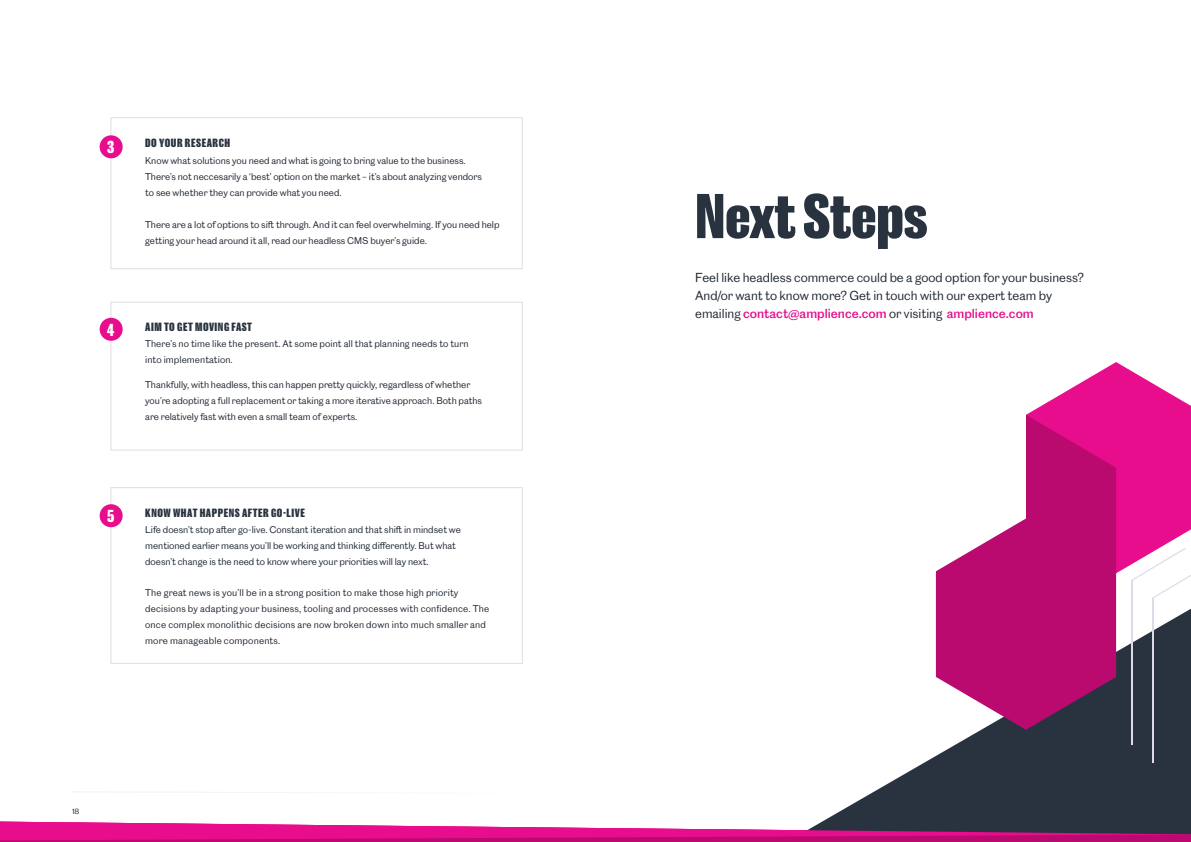
<style>
.page{position:relative;width:1191px;height:842px;background:#fff}
.page>*{position:absolute;margin:0;border:0;box-sizing:border-box;transform-origin:0 0}
.t1{font:700 expanded 58.1px "Caslon Doric Condensed";color:#29333f}
.t2{font:700 expanded 16px "Caslon Doric Condensed";color:#fff}
.t3{font:12px/18px "Caslon Doric";color:#1a222d}
.t4{font:700 expanded 11px "Caslon Doric Condensed";letter-spacing:.05em;color:#29333f}
.t5{font:9px/16px "Caslon Doric";color:#1a222d}
.t6{font:9px/16px "Caslon Doric";letter-spacing:.02em;color:#1a222d}
.t7{font:7px "Caslon Doric";color:#1a222d}
.s1{font-weight:500;color:#e80d8c}
</style>
<div class="page">
<div style="left:111px;top:117px;width:411px;height:152px;border:1px solid #e0dde6"></div>
<div style="left:111px;top:302px;width:411px;height:148px;border:1px solid #e0dde6"></div>
<div style="left:111px;top:487px;width:411px;height:177px;border:1px solid #e0dde6"></div>
<div style="left:100px;top:135px;width:23px;height:23px;background:#e80d8c;border-radius:50%"></div>
<div style="left:100px;top:318px;width:23px;height:23px;background:#e80d8c;border-radius:50%"></div>
<div style="left:100px;top:504px;width:23px;height:23px;background:#e80d8c;border-radius:50%"></div>
<svg style="left:72px;top:791px;width:211px;height:2px"></svg>
<svg style="left:823px;top:609px;width:368px;height:212px;fill:#293340"></svg>
<hr style="left:1131px;top:580px;width:1px;height:164px;background:#dedbe6">
<hr style="left:1152px;top:598px;width:1px;height:164px;background:#dedbe6">
<svg style="left:936px;top:362px;width:255px;height:368px"></svg>
<svg style="left:0;top:821px;width:1191px;height:21px;background:#c1388a"></svg>
<h2 class="t2" style="left:107px;top:136px;width:9px">3</h2>
<h2 class="t2" style="left:107px;top:318px;width:9px">4</h2>
<p class="t4" style="left:145px;top:135px;width:86px">DO YOUR RESEARCH</p>
<p class="t5" style="left:145px;top:152px;width:338px">Know what solutions you need and what is going to bring value to the business.<br>There’s not neccesarily a ‘best’ option on the market – it’s about analyzing vendors to see whether they can provide what you need.</p>
<p class="t5" style="left:145px;top:216px;width:356px">There are a lot of options to sift through. And it can feel overwhelming. If you need help getting your head around it all, read our headless CMS buyer’s guide.</p>
<p class="t4" style="left:145px;top:319px;width:108px">AIM TO GET MOVING FAST</p>
<p class="t5" style="left:145px;top:335px;width:325px">There’s no time like the present. At some point all that planning needs to turn into implementation.</p>
<p class="t5" style="left:145px;top:376px;width:338px">Thankfully, with headless, this can happen pretty quickly, regardless of whether you’re adopting a full replacement or taking a more iterative approach. Both paths are relatively fast with even a small team of experts.</p>
<h2 class="t2" style="left:107px;top:505px;width:9px">5</h2>
<p class="t4" style="left:145px;top:505px;width:161px">KNOW WHAT HAPPENS AFTER GO-LIVE</p>
<p class="t5" style="left:145px;top:521px;width:317px">Life doesn’t stop after go-live. Constant iteration and that shift in mindset we mentioned earlier means you’ll be working and thinking differently. But what doesn’t change is the need to know where your priorities will lay next.</p>
<p class="t6" style="left:145px;top:584px;width:345px">The great news is you’ll be in a strong position to make those high priority decisions by adapting your business, tooling and processes with confidence. The once complex monolithic decisions are now broken down into much smaller and more manageable components.</p>
<p class="t7" style="left:72px;top:805px;width:9px">18</p>
<h1 class="t1" style="left:695px;top:175px;width:234px">Next Steps</h1>
<h3 class="t3" style="left:695px;top:268px;width:390px">Feel like headless commerce could be a good option for your business?<br>And/or want to know more? Get in touch with our expert team by emailing <span class="s1">contact@amplience.com</span> or visiting <span class="s1">amplience.com</span></h3>
</div>
